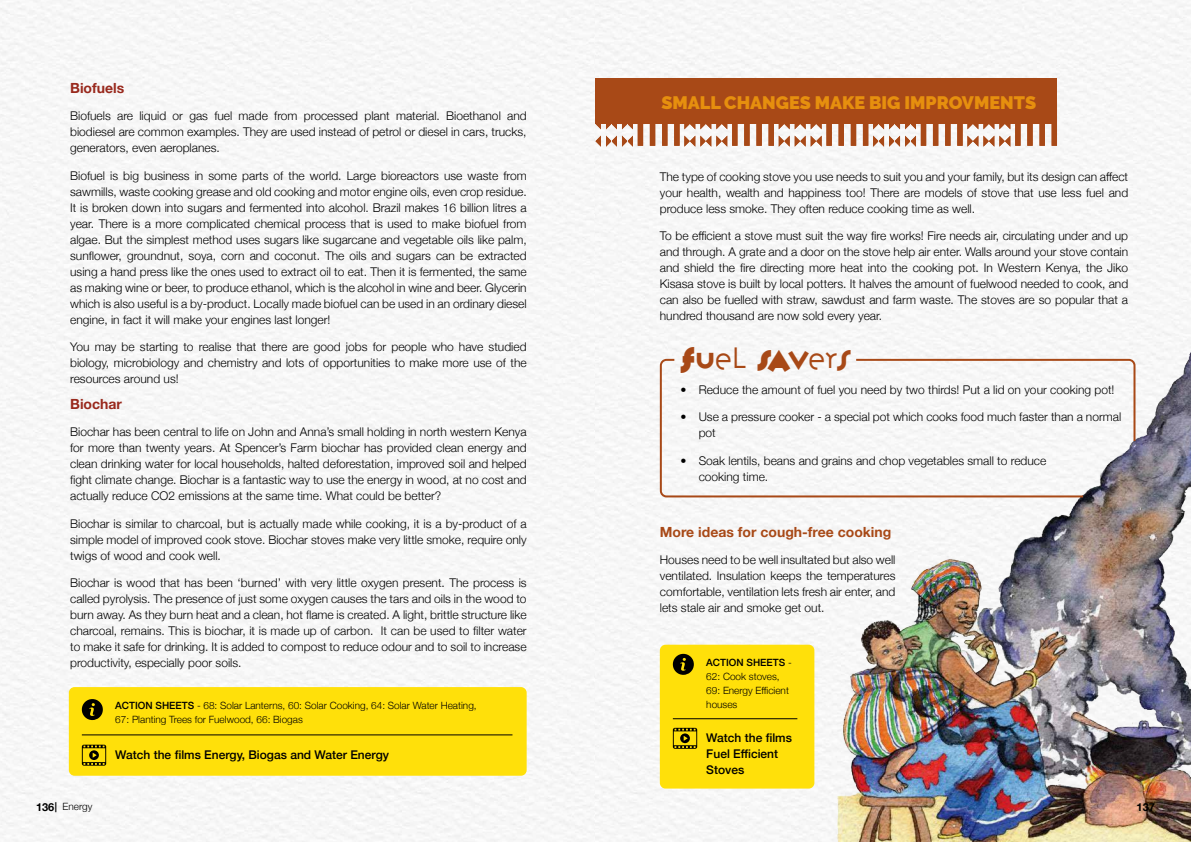
<style>
.page{position:relative;width:1191px;height:842px;background:#fff}
.page>*{position:absolute;margin:0;border:0;box-sizing:border-box;transform-origin:0 0}
.t1{font:300 26px "Variex OT";color:#a84917}
.t2{font:900 18px "Raleway";color:#e68f0e}
.t3{font:700 14px "Helvetica Neue";color:#a84917}
.t4{font:700 14px "Helvetica Neue";color:#99291d}
.t5{font:300 12px/16px "Helvetica Neue";color:#000;text-align:justify}
.t6{font:500 12px/16px "Helvetica Neue";color:#000}
.t7{font:700 11px "Helvetica Neue";color:#000}
.t8{font:300 10px/14px "Helvetica Neue";color:#000}
.s1{font-weight:500}
.s2{font-weight:700}
.s3{font-weight:400}
.s4{font-weight:700;font-size:11px}
</style>
<div class="page">
<img style="left:0;top:0;width:1191px;height:842px">
<div style="left:69px;top:687px;width:457px;height:89px;background:#ffe00a;border-radius:6px"></div>
<svg style="left:82px;top:699px;width:21px;height:21px"></svg>
<svg style="left:82px;top:745px;width:24px;height:21px"></svg>
<hr style="left:82px;top:735px;width:430px;height:1px;background:#000">
<img style="left:836px;top:303px;width:355px;height:539px">
<div style="left:595px;top:79px;width:462px;height:45px;background:#a84917"></div>
<div style="left:660px;top:645px;width:154px;height:143px;background:#ffe00a;border-radius:6px"></div>
<svg style="left:673px;top:654px;width:21px;height:21px"></svg>
<svg style="left:673px;top:728px;width:24px;height:21px"></svg>
<hr style="left:673px;top:718px;width:124px;height:1px;background:#000">
<svg style="left:595px;top:124px;width:462px;height:23px"></svg>
<svg style="left:659px;top:358px;width:426px;height:140px"></svg>
<svg style="left:854px;top:358px;width:282px;height:85px"></svg>
<p class="t4" style="left:70px;top:77px;width:56px">Biofuels</p>
<p class="t5" style="left:70px;top:107px;width:458px">Biofuels are liquid or gas fuel made from processed plant material. Bioethanol and biodiesel are common examples. They are used instead of petrol or diesel in cars, trucks, generators, even aeroplanes.</p>
<p class="t5" style="left:70px;top:167px;width:458px">Biofuel is big business in some parts of the world. Large bioreactors use waste from sawmills, waste cooking grease and old cooking and motor engine oils, even crop residue.<br>It is broken down into sugars and fermented into alcohol. Brazil makes 16 billion litres a year. There is a more complicated chemical process that is used to make biofuel from algae. But the simplest method uses sugars like sugarcane and vegetable oils like palm, sunflower, groundnut, soya, corn and coconut. The oils and sugars can be extracted using a hand press like the ones used to extract oil to eat. Then it is fermented, the same as making wine or beer, to produce ethanol, which is the alcohol in wine and beer. Glycerin which is also useful is a by-product. Locally made biofuel can be used in an ordinary diesel engine, in fact it will make your engines last longer!</p>
<p class="t5" style="left:70px;top:338px;width:458px">You may be starting to realise that there are good jobs for people who have studied biology, microbiology and chemistry and lots of opportunities to make more use of the resources around us!</p>
<p class="t4" style="left:70px;top:393px;width:53px">Biochar</p>
<p class="t5" style="left:70px;top:423px;width:458px">Biochar has been central to life on John and Anna’s small holding in north western Kenya for more than twenty years. At Spencer’s Farm biochar has provided clean energy and clean drinking water for local households, halted deforestation, improved soil and helped fight climate change. Biochar is a fantastic way to use the energy in wood, at no cost and actually reduce CO2 emissions at the same time. What could be better?</p>
<p class="t5" style="left:70px;top:515px;width:458px">Biochar is similar to charcoal, but is actually made while cooking, it is a by-product of a simple model of improved cook stove. Biochar stoves make very little smoke, require only twigs of wood and cook well.</p>
<p class="t5" style="left:70px;top:574px;width:458px">Biochar is wood that has been ‘burned’ with very little oxygen present. The process is called pyrolysis. The presence of just some oxygen causes the tars and oils in the wood to burn away. As they burn heat and a clean, hot flame is created. A light, brittle structure like charcoal, remains. This is biochar, it is made up of carbon. It can be used to filter water to make it safe for drinking. It is added to compost to reduce odour and to soil to increase productivity, especially poor soils.</p>
<p class="t8" style="left:115px;top:697px;width:363px"><span class="s1">ACTION SHEETS</span> - 68: Solar Lanterns, 60: Solar Cooking, 64: Solar Water Heating,<br>67: Planting Trees for Fuelwood, 66: Biogas</p>
<p class="t6" style="left:115px;top:746px;width:275px">Watch the films Energy, Biogas and Water Energy</p>
<h2 class="t2" style="left:661px;top:92px;width:376px">SMALL CHANGES MAKE BIG IMPROVMENTS</h2>
<p class="t5" style="left:660px;top:168px;width:470px">The type of cooking stove you use needs to suit you and your family, but its design can affect your health, wealth and happiness too! There are models of stove that use less fuel and produce less smoke. They often reduce cooking time as well.</p>
<p class="t5" style="left:660px;top:227px;width:470px">To be efficient a stove must suit the way fire works! Fire needs air, circulating under and up and through. A grate and a door on the stove help air enter. Walls around your stove contain and shield the fire directing more heat into the cooking pot. In Western Kenya, the Jiko Kisasa stove is built by local potters. It halves the amount of fuelwood needed to cook, and can also be fuelled with straw, sawdust and farm waste. The stoves are so popular that a hundred thousand are now sold every year.</p>
<h1 class="t1" style="left:681px;top:340px;width:170px"><span class="s2">F</span><span class="s3">U</span>EL <span class="s2">SA</span><span class="s3">V</span>ER<span class="s3">S</span></h1>
<p class="t5" style="left:680px;top:381px;width:435px">• Reduce the amount of fuel you need by two thirds! Put a lid on your cooking pot!</p>
<p class="t5" style="left:698px;top:408px;width:424px;text-indent:-18px">• Use a pressure cooker - a special pot which cooks food much faster than a normal pot</p>
<p class="t5" style="left:698px;top:451px;width:349px;text-indent:-18px">• Soak lentils, beans and grains and chop vegetables small to reduce cooking time.</p>
<p class="t3" style="left:660px;top:521px;width:233px">More ideas for cough-free cooking</p>
<p class="t5" style="left:660px;top:551px;width:237px">Houses need to be well insultated but also well ventilated. Insulation keeps the temperatures comfortable, ventilation lets fresh air enter, and lets stale air and smoke get out.</p>
<p class="t8" style="left:706px;top:654px;width:87px"><span class="s1">ACTION SHEETS</span> -<br>62: Cook stoves,<br>69: Energy Efficient houses</p>
<p class="t6" style="left:706px;top:729px;width:87px">Watch the films<br>Fuel Efficient<br>Stoves</p>
<p class="t8" style="left:36px;top:799px;width:58px"><span class="s4">136</span><span class="s2">|</span> Energy</p>
<p class="t7" style="left:1136px;top:799px;width:20px">137</p>
</div>
